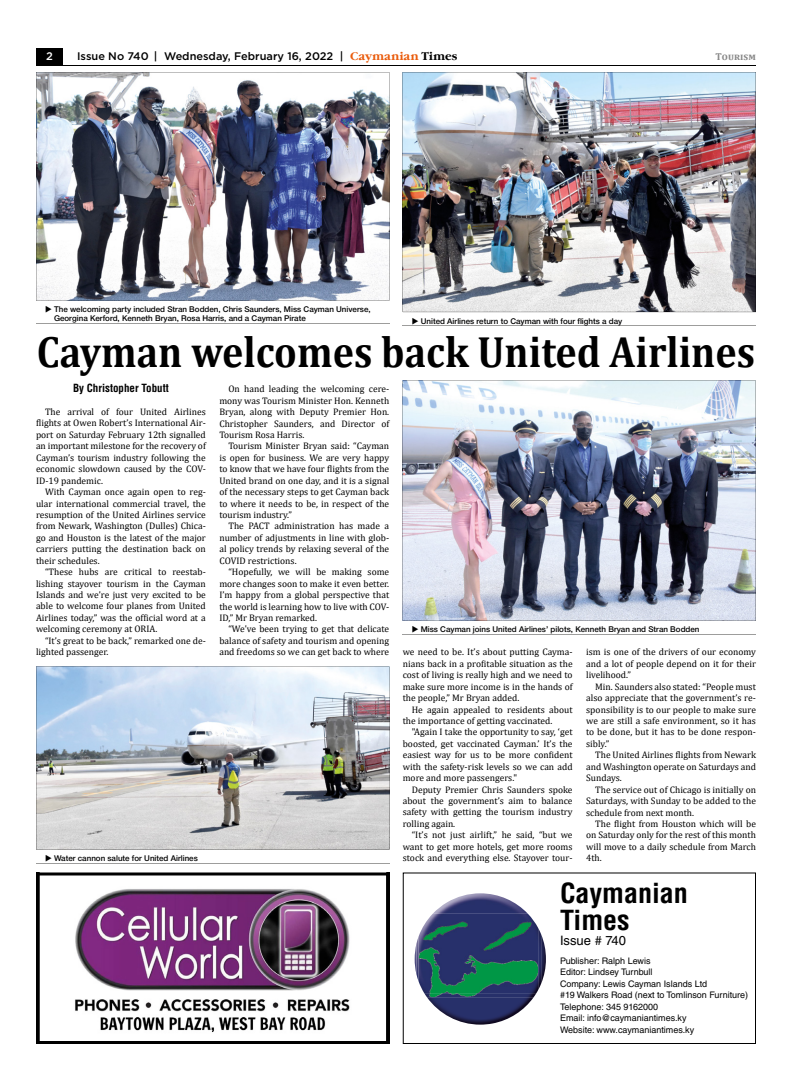
<style>
.page{position:relative;width:792px;height:1080px;background:#fff}
.page>*{position:absolute;margin:0;border:0;box-sizing:border-box;transform-origin:0 0}
.t1{font:700 44px "Cambria";color:#000;scale:.91 1}
.t2{font:700 condensed 27px/27px "Helvetica LT Std";color:#000;scale:1.04 1}
.t3{font:13px "Helvetica LT Std";color:#000}
.t4{font:500 11px "Gotham";color:#000}
.t5{font:700 condensed 11px "Helvetica LT Std";color:#000}
.t6{font:500 11px "Gotham";color:#fff}
.t7{font:700 10px "Cambria";color:#878787}
.t8{font:9.5px/11.4px "Cambria";color:#000;text-align:justify}
.t9{font:9px/11.5px "Helvetica LT Std";color:#000}
.t10{font:500 8px/9px "Helvetica Neue Cyr";color:#000}
.s1{font-family:"Garamond C";font-weight:700;color:#ea5b0b}
.s2{font-family:"Garamond C";font-weight:700}
</style>
<div class="page">
<svg style="left:36px;top:872px;width:353px;height:172px"></svg>
<svg style="left:403px;top:872px;width:353px;height:172px"></svg>
<img style="left:414px;top:893px;width:127px;height:100px">
<img style="left:415px;top:944px;width:1px;height:30px">
<img style="left:416px;top:914px;width:130px;height:112px">
<img style="left:427px;top:934px;width:119px;height:91px">
<img style="left:416px;top:928px;width:125px;height:62px">
<img style="left:419px;top:892px;width:119px;height:22px">
<img style="left:424px;top:993px;width:112px;height:4px">
<img style="left:433px;top:893px;width:95px;height:21px">
<img style="left:419px;top:914px;width:119px;height:79px">
<img style="left:36px;top:72px;width:353px;height:229px">
<img style="left:403px;top:72px;width:353px;height:240px">
<hr style="left:403px;top:326px;width:353px;height:1px;background:#9d9d9c">
<hr style="left:36px;top:323px;width:353px;height:1px;background:#9d9d9c">
<img style="left:403px;top:381px;width:353px;height:240px">
<hr style="left:403px;top:634px;width:353px;height:1px;background:#9d9d9c">
<hr style="left:36px;top:863px;width:353px;height:1px;background:#9d9d9c">
<svg style="left:36px;top:667px;width:353px;height:182px;background:#c2c9d0"></svg>
<div style="left:36px;top:48px;width:27px;height:18px;background:#000"></div>
<hr style="left:36px;top:65px;width:720px;height:1px;background:#000">
<p class="t6" style="left:46px;top:49px;width:8px">2</p>
<p class="t4" style="left:77px;top:49px;width:382px">Issue No 740 | Wednesday, February 16, 2022 | <span class="s1">Caymanian</span> <span class="s2">Times</span></p>
<p class="t7" style="left:716px;top:50px;width:42px">Tourism</p>
<p class="t10" style="left:54px;top:305px;width:318px">The welcoming party included Stran Bodden, Chris Saunders, Miss Cayman Universe,<br>Georgina Kerford, Kenneth Bryan, Rosa Harris, and a Cayman Pirate</p>
<p class="t10" style="left:421px;top:316px;width:203px">United Airlines return to Cayman with four flights a day</p>
<h1 class="t1" style="left:37px;top:321px;width:791px">Cayman welcomes back United Airlines</h1>
<p class="t5" style="left:73px;top:381px;width:97px">By Christopher Tobutt</p>
<p class="t8" style="left:36px;top:406px;width:171px;text-indent:9px">The arrival of four United Airlines flights at Owen Robert’s International Air&shy;port on Saturday February 12th signalled an important milestone for the recovery of Cayman’s tourism industry following the economic slowdown caused by the COV-ID-19 pandemic.</p>
<p class="t8" style="left:36px;top:486px;width:171px;text-indent:9px">With Cayman once again open to reg&shy;ular international commercial travel, the resumption of the United Airlines service from Newark, Washington (Dulles) Chica&shy;go and Houston is the latest of the major carriers putting the destination back on their schedules.</p>
<p class="t8" style="left:36px;top:566px;width:171px;text-indent:9px">“These hubs are critical to reestab&shy;lishing stayover tourism in the Cayman Islands and we’re just very excited to be able to welcome four planes from United Airlines today,” was the official word at a welcoming ceremony at ORIA.</p>
<p class="t8" style="left:36px;top:635px;width:171px;text-indent:9px">“It’s great to be back,” remarked one de&shy;lighted passenger.</p>
<p class="t10" style="left:54px;top:854px;width:145px">Water cannon salute for United Airlines</p>
<p class="t8" style="left:219px;top:383px;width:171px;text-indent:9px">On hand leading the welcoming cere&shy;mony was Tourism Minister Hon. Kenneth Bryan, along with Deputy Premier Hon.<br>Christopher Saunders, and Director of Tourism Rosa Harris.</p>
<p class="t8" style="left:219px;top:440px;width:171px;text-indent:9px">Tourism Minister Bryan said: “Cayman is open for business. We are very happy to know that we have four flights from the United brand on one day, and it is a signal of the necessary steps to get Cayman back to where it needs to be, in respect of the tourism industry.”</p>
<p class="t8" style="left:219px;top:521px;width:171px;text-indent:9px">The PACT administration has made a number of adjustments in line with glob&shy;al policy trends by relaxing several of the COVID restrictions.</p>
<p class="t8" style="left:219px;top:566px;width:171px;text-indent:9px">“Hopefully, we will be making some more changes soon to make it even better.<br>I’m happy from a global perspective that the world is learning how to live with COV-ID,” Mr Bryan remarked.</p>
<p class="t8" style="left:219px;top:623px;width:171px;text-indent:9px">“We’ve been trying to get that delicate balance of safety and tourism and opening and freedoms so we can get back to where</p>
<p class="t10" style="left:421px;top:625px;width:280px">Miss Cayman joins United Airlines’ pilots, Kenneth Bryan and Stran Bodden</p>
<p class="t8" style="left:403px;top:646px;width:171px">we need to be. It’s about putting Cayma&shy;nians back in a profitable situation as the cost of living is really high and we need to make sure more income is in the hands of the people,” Mr Bryan added.</p>
<p class="t8" style="left:403px;top:704px;width:171px;text-indent:9px">He again appealed to residents about the importance of getting vaccinated.</p>
<p class="t8" style="left:403px;top:726px;width:171px;text-indent:9px">"Again I take the opportunity to say, ‘get boosted, get vaccinated Cayman.’ It’s the easiest way for us to be more confident with the safety-risk levels so we can add more and more passengers."</p>
<p class="t8" style="left:403px;top:784px;width:171px;text-indent:9px">Deputy Premier Chris Saunders spoke about the government’s aim to balance safety with getting the tourism industry rolling again.</p>
<p class="t8" style="left:403px;top:829px;width:171px;text-indent:9px">“It’s not just airlift,” he said, “but we want to get more hotels, get more rooms stock and everything else. Stayover tour-</p>
<p class="t8" style="left:586px;top:646px;width:171px">ism is one of the drivers of our economy and a lot of people depend on it for their livelihood.”</p>
<p class="t8" style="left:586px;top:681px;width:171px;text-indent:9px">Min. Saunders also stated: “People must also appreciate that the government’s re&shy;sponsibility is to our people to make sure we are still a safe environment, so it has to be done, but it has to be done respon&shy;sibly.”</p>
<p class="t8" style="left:586px;top:749px;width:171px;text-indent:9px">The United Airlines flights from Newark and Washington operate on Saturdays and Sundays.</p>
<p class="t8" style="left:586px;top:784px;width:171px;text-indent:9px">The service out of Chicago is initially on Saturdays, with Sunday to be added to the schedule from next month.</p>
<p class="t8" style="left:586px;top:818px;width:171px;text-indent:9px">The flight from Houston which will be on Saturday only for the rest of this month will move to a daily schedule from March 4th.</p>
<h2 class="t2" style="left:560px;top:880px;width:125px">Caymanian<br>Times</h2>
<h3 class="t3" style="left:560px;top:933px;width:67px">Issue # 740</h3>
<p class="t9" style="left:560px;top:955px;width:190px">Publisher: Ralph Lewis<br>Editor: Lindsey Turnbull<br>Company: Lewis Cayman Islands Ltd<br>#19 Walkers Road (next to Tomlinson Furniture)<br>Telephone: 345 9162000<br>Email: info@caymaniantimes.ky<br>Website: www.caymaniantimes.ky</p>
</div>
